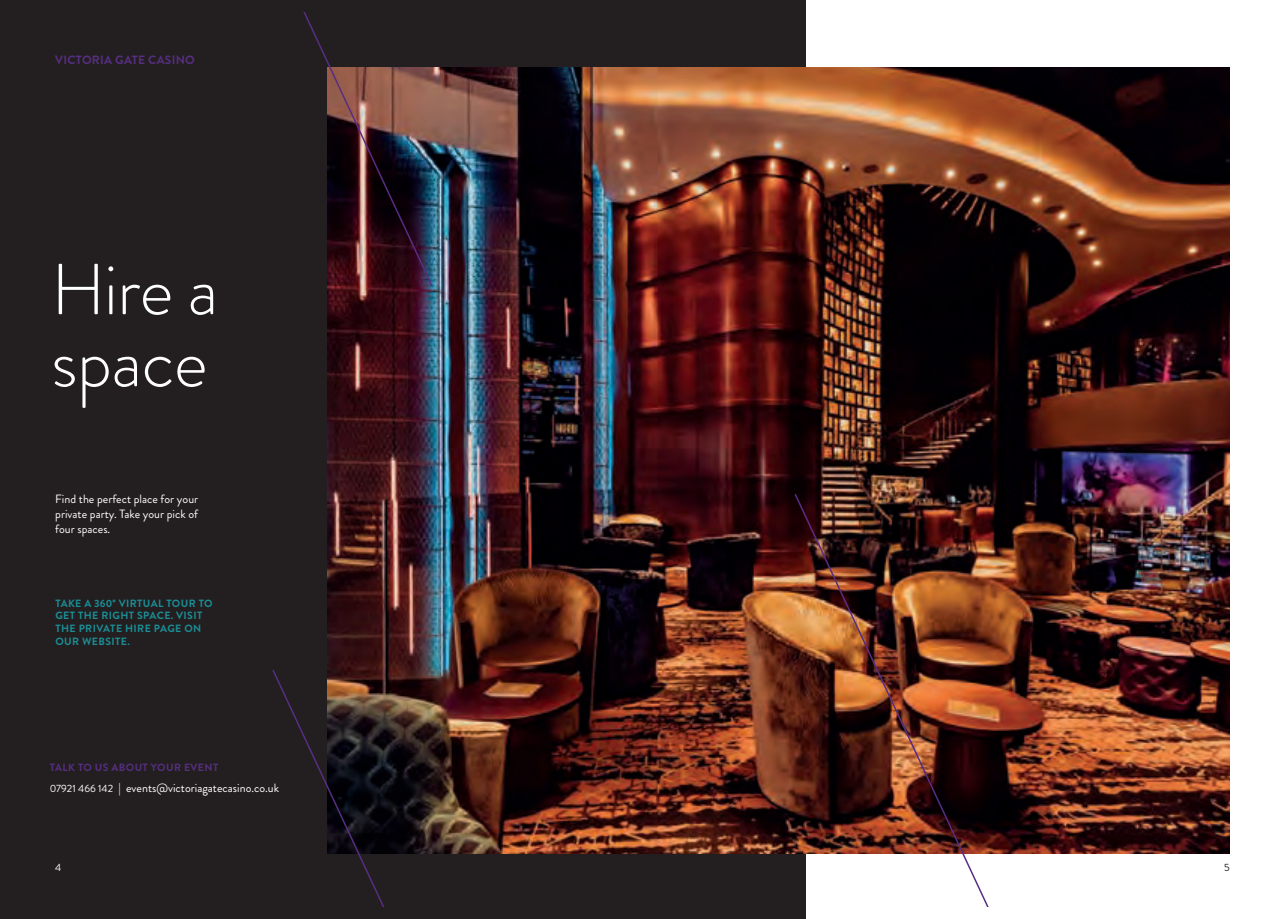
<style>
.page{position:relative;width:1285px;height:919px;background:#fff}
.page>*{position:absolute;margin:0;border:0;box-sizing:border-box;transform-origin:0 0}
.t1{font:300 72px/72px "Brandon Grotesque";letter-spacing:-.01em;color:#fff}
.t2{font:12px/15px "Brandon Grotesque";color:#fff;text-align:justify}
.t3{font:700 12px "Brandon Grotesque";letter-spacing:.02em;color:#572e82}
.t4{font:700 10.5px/12.6px "Brandon Grotesque";letter-spacing:.04em;color:#1a8f97}
.t5{font:700 10.5px "Brandon Grotesque";letter-spacing:.04em;color:#572e82}
.t6{font:10.5px "Brandon Grotesque";color:#fff}
.t7{font:10.5px "Brandon Grotesque";color:#231f20}
.s1{font-size:10.5px}
</style>
<div class="page">
<div style="left:0;top:0;width:805px;height:918px;background:#231f20"></div>
<img style="left:327px;top:67px;width:902px;height:786px">
<img style="left:793px;top:492px;width:255px;height:414px">
<img style="left:304px;top:13px;width:130px;height:275px">
<img style="left:272px;top:668px;width:255px;height:238px">
<p class="t3" style="left:55px;top:51px;width:141px">VICTORIA GATE CASINO</p>
<h1 class="t1" style="left:51px;top:254px;width:169px">Hire a space</h1>
<p class="t2" style="left:55px;top:492px;width:144px">Find the perfect place for your private party. Take your pick of four spaces.</p>
<p class="t4" style="left:55px;top:597px;width:159px">TAKE A 360° VIRTUAL TOUR TO<br>GET THE RIGHT SPACE. VISIT<br>THE PRIVATE HIRE PAGE ON<br>OUR WEBSITE.</p>
<p class="t5" style="left:50px;top:759px;width:170px">TALK TO US ABOUT YOUR EVENT</p>
<p class="t2" style="left:50px;top:780px;width:231px"><span class="s1">07921 466 142</span> | events@victoriagatecasino.co.uk</p>
<p class="t6" style="left:55px;top:859px;width:8px">4</p>
<p class="t7" style="left:1223px;top:859px;width:7px">5</p>
</div>
